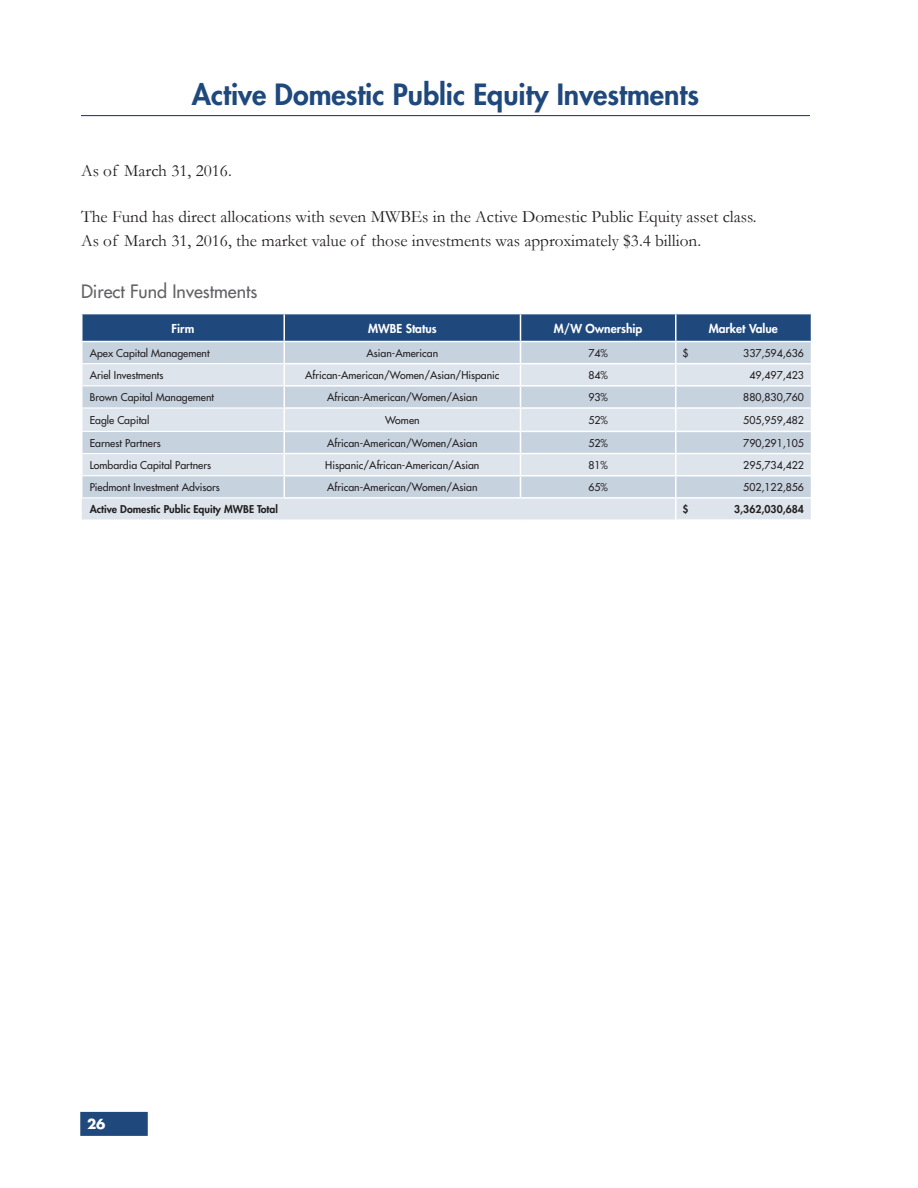
<style>
.page{position:relative;width:918px;height:1188px;background:#fff}
.page>*{position:absolute;margin:0;border:0;box-sizing:border-box;transform-origin:0 0}
.Headline-Appendix{font:800 28.5px "Futura Std";color:#1f497d}
.Subhead_2-_Appendix{font:500 18px "Futura Std";color:#636366}
.Body{font:17.25px/24px "Garamond";color:#231f20}
.Body_-_After_Subhead{font:17.25px "Garamond";color:#231f20}
.t1{font:700 13.5px "Futura Std";color:#fff}
.TH{font:800 12px "Futura Std";color:#fff}
.TD_-_Centered{font:500 10.5px "Futura Std";color:#231f20}
.TD_-_Left_Column{font:500 10.5px "Futura Std";color:#231f20}
.TD_-_Right_Column{font:500 10.5px "Futura Std";color:#231f20}
.TD_-_Left_Column-2{font:800 10.5px "Futura Std";color:#231f20}
.TD_-_Right_Column-2{font:800 10.5px "Futura Std";color:#231f20}
</style>
<div class="page">
<div style="left:80px;top:1112px;width:68px;height:24px;background:#1f497d"></div>
<hr style="left:81px;top:115px;width:729px;height:1px;background:#1f497d">
<svg style="left:81px;top:314px;width:730px;height:205px;background:#becad9"></svg>
<p class="Headline-Appendix" style="left:192px;top:76px;width:509px">Active Domestic Public Equity Investments</p>
<p class="Body_-_After_Subhead" style="left:81px;top:160px;width:152px">As of March 31, 2016.</p>
<p class="Body" style="left:81px;top:205px;width:677px">The Fund has direct allocations with seven MWBEs in the Active Domestic Public Equity asset class.<br>As of March 31, 2016, the market value of those investments was approximately $3.4 billion.</p>
<p class="Subhead_2-_Appendix" style="left:81px;top:280px;width:178px">Direct Fund Investments</p>
<p class="TH" style="left:172px;top:320px;width:24px">Firm</p>
<p class="TH" style="left:368px;top:320px;width:70px">MWBE Status</p>
<p class="TH" style="left:554px;top:320px;width:90px">M/W Ownership</p>
<p class="TH" style="left:709px;top:320px;width:71px">Market Value</p>
<p class="TD_-_Left_Column" style="left:90px;top:346px;width:121px">Apex Capital Management</p>
<p class="TD_-_Centered" style="left:366px;top:346px;width:73px">Asian-American</p>
<p class="TD_-_Centered" style="left:588px;top:346px;width:21px">74%</p>
<p class="TD_-_Right_Column" style="left:682px;top:346px;width:8px">$</p>
<p class="TD_-_Right_Column" style="left:743px;top:346px;width:62px">337,594,636</p>
<p class="TD_-_Left_Column" style="left:90px;top:369px;width:75px">Ariel Investments</p>
<p class="TD_-_Centered" style="left:305px;top:369px;width:196px">African-American/Women/Asian/Hispanic</p>
<p class="TD_-_Centered" style="left:588px;top:369px;width:21px">84%</p>
<p class="TD_-_Right_Column" style="left:749px;top:369px;width:56px">49,497,423</p>
<p class="TD_-_Left_Column" style="left:90px;top:391px;width:126px">Brown Capital Management</p>
<p class="TD_-_Centered" style="left:327px;top:391px;width:152px">African-American/Women/Asian</p>
<p class="TD_-_Centered" style="left:588px;top:391px;width:21px">93%</p>
<p class="TD_-_Right_Column" style="left:743px;top:391px;width:62px">880,830,760</p>
<p class="TD_-_Left_Column" style="left:90px;top:414px;width:61px">Eagle Capital</p>
<p class="TD_-_Centered" style="left:385px;top:414px;width:36px">Women</p>
<p class="TD_-_Centered" style="left:588px;top:414px;width:21px">52%</p>
<p class="TD_-_Right_Column" style="left:743px;top:414px;width:62px">505,959,482</p>
<p class="TD_-_Left_Column" style="left:90px;top:436px;width:73px">Earnest Partners</p>
<p class="TD_-_Centered" style="left:327px;top:436px;width:152px">African-American/Women/Asian</p>
<p class="TD_-_Centered" style="left:588px;top:436px;width:21px">52%</p>
<p class="TD_-_Right_Column" style="left:743px;top:436px;width:62px">790,291,105</p>
<p class="TD_-_Left_Column" style="left:90px;top:459px;width:123px">Lombardia Capital Partners</p>
<p class="TD_-_Centered" style="left:325px;top:459px;width:156px">Hispanic/African-American/Asian</p>
<p class="TD_-_Centered" style="left:588px;top:459px;width:21px">81%</p>
<p class="TD_-_Right_Column" style="left:743px;top:459px;width:62px">295,734,422</p>
<p class="TD_-_Left_Column" style="left:90px;top:481px;width:132px">Piedmont Investment Advisors</p>
<p class="TD_-_Centered" style="left:327px;top:481px;width:152px">African-American/Women/Asian</p>
<p class="TD_-_Centered" style="left:588px;top:481px;width:21px">65%</p>
<p class="TD_-_Right_Column" style="left:743px;top:481px;width:62px">502,122,856</p>
<p class="TD_-_Left_Column-2" style="left:90px;top:503px;width:190px">Active Domestic Public Equity MWBE Total</p>
<p class="TD_-_Right_Column-2" style="left:682px;top:503px;width:8px">$</p>
<p class="TD_-_Right_Column-2" style="left:734px;top:503px;width:71px">3,362,030,684</p>
<p class="t1" style="left:87px;top:1115px;width:20px">26</p>
</div>
